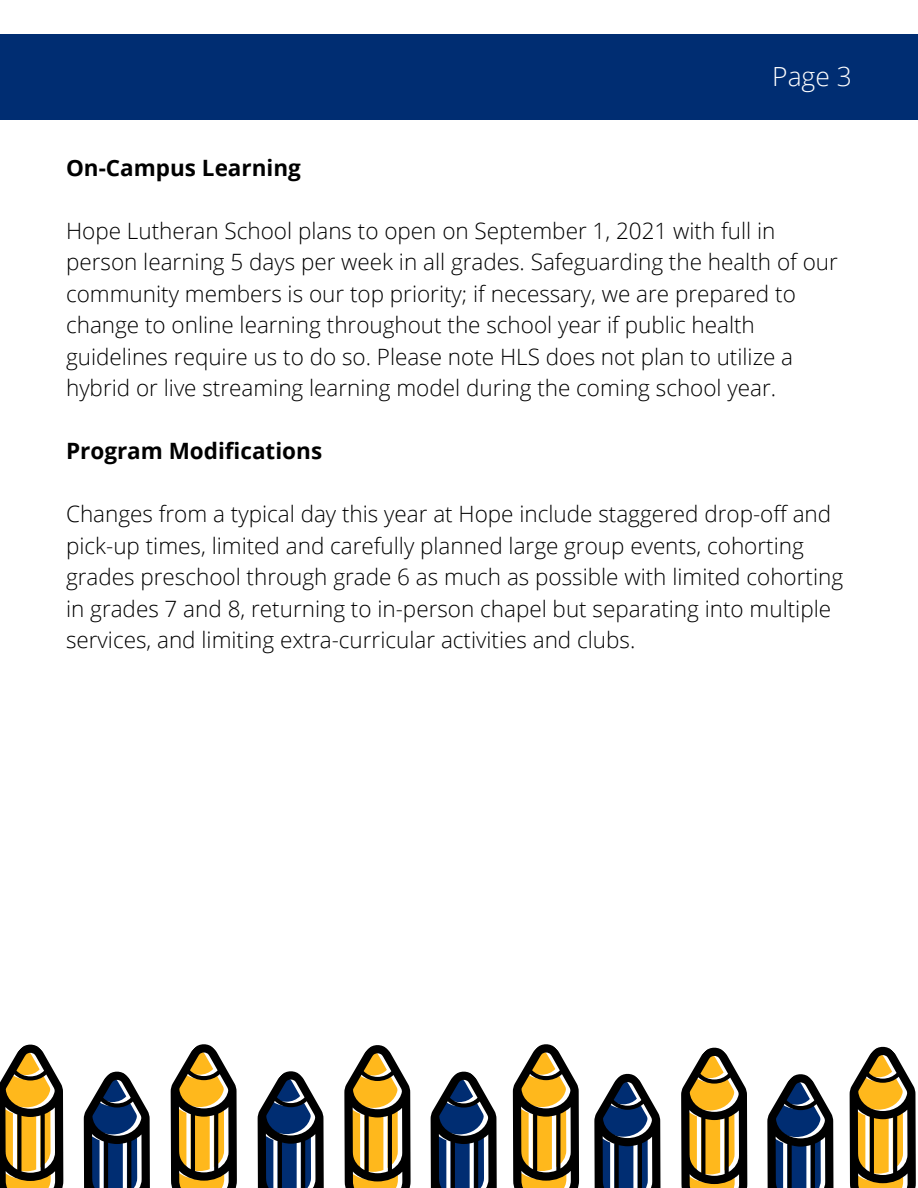
<style>
.page{position:relative;width:918px;height:1188px;background:#fff}
.page>*{position:absolute;margin:0;border:0;box-sizing:border-box;transform-origin:0 0}
.t1{font:300 26.4px "Open Sans";color:#fff}
.t2{font:300 22.5px/31.5px "Open Sans";color:#000}
.t3{font:700 22.5px "Open Sans";color:#000}
</style>
<div class="page">
<svg style="left:0;top:1044px;width:916px;height:144px"></svg>
<div style="left:0;top:35px;width:918px;height:85px;background:#002d72"></div>
<p class="t3" style="left:66px;top:152px;width:236px">On-Campus Learning</p>
<p class="t1" style="left:772px;top:58px;width:81px">Page 3</p>
<p class="t2" style="left:66px;top:214px;width:773px">Hope Lutheran School plans to open on September 1, 2021 with full in person learning 5 days per week in all grades. Safeguarding the health of our community members is our top priority; if necessary, we are prepared to change to online learning throughout the school year if public health guidelines require us to do so. Please note HLS does not plan to utilize a hybrid or live streaming learning model during the coming school year.</p>
<p class="t3" style="left:66px;top:435px;width:258px">Program Modifications</p>
<p class="t2" style="left:66px;top:498px;width:779px">Changes from a typical day this year at Hope include staggered drop-off and pick-up times, limited and carefully planned large group events, cohorting grades preschool through grade 6 as much as possible with limited cohorting in grades 7 and 8, returning to in-person chapel but separating into multiple services, and limiting extra-curricular activities and clubs.</p>
</div>
